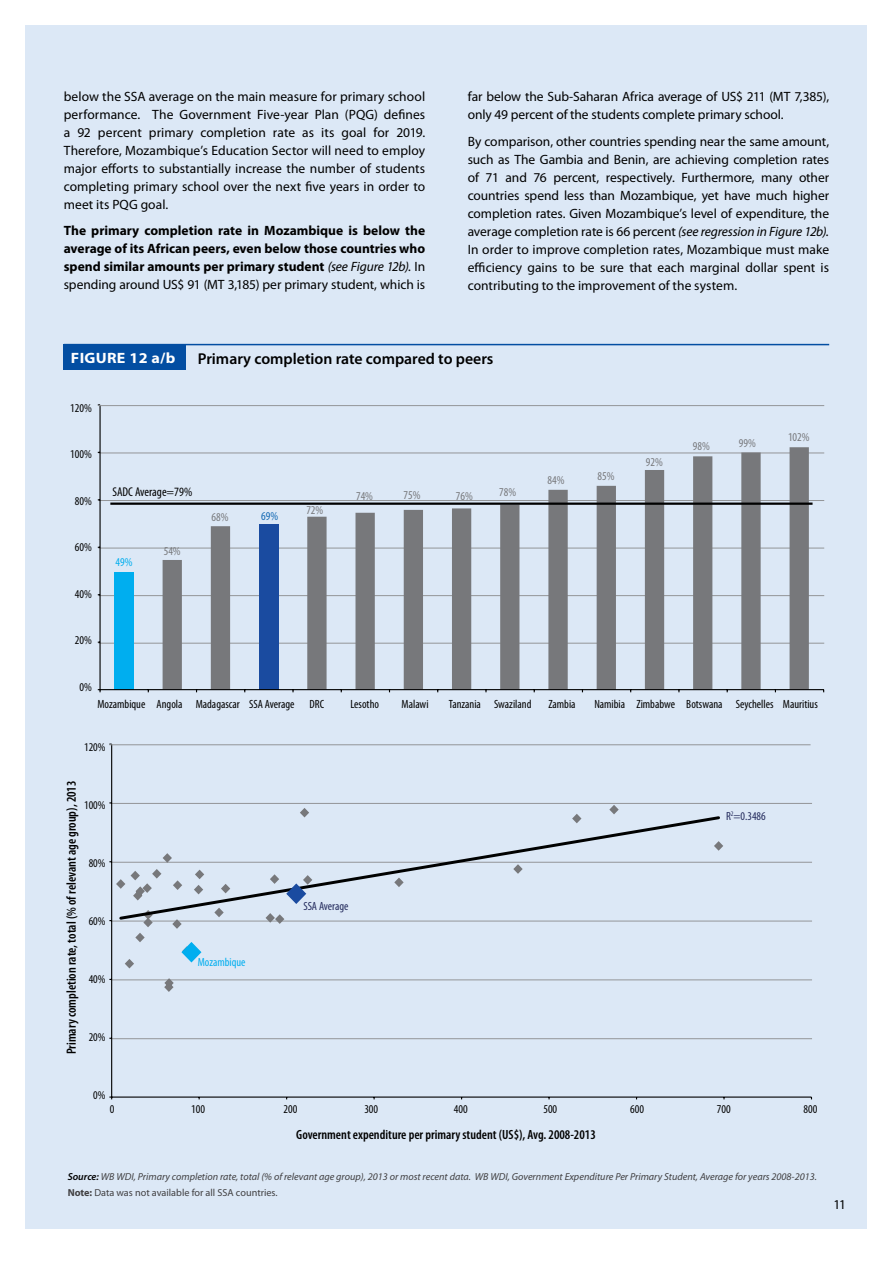
<style>
.page{position:relative;width:893px;height:1263px;background:#fff}
.page>*{position:absolute;margin:0;border:0;box-sizing:border-box;transform-origin:0 0}
.t1{font:600 15.75px "Myriad Pro";color:#000}
.t2{font:700 15px "Myriad Pro";letter-spacing:.02em;color:#fff;scale:1.07 1}
.t3{font:13.5px/18px "Myriad Pro";color:#000;text-align:justify}
.t4{font:700 13.5px/18px "Myriad Pro";color:#000;text-align:justify}
.t5{font:600 condensed 13.35px "Myriad Pro";color:#000}
.t6{font:condensed 12.75px "Myriad Pro";color:#000}
.t7{font:condensed 12px "Myriad Pro";color:#000}
.t8{font:condensed 12px "Myriad Pro";color:#77787b}
.t9{font:condensed 12px "Myriad Pro";color:#1268b3}
.t10{font:condensed 12px "Myriad Pro";color:#00aeef}
.t11{font:condensed 11.85px "Myriad Pro";color:#000}
.t12{font:condensed 11.85px "Myriad Pro";color:#232a5c}
.t13{font:condensed 11.85px "Myriad Pro";color:#00aeef}
.t14{font:italic 10.2px/16.2px "Myriad Pro";color:#414042}
.s1{font-weight:400;font-style:italic}
.s2{font-weight:400}
.s3{font-style:italic}
.s4{font-weight:600;color:#000}
.s5{font-weight:700;font-style:normal}
.s6{font-style:normal}
</style>
<div class="page">
<div style="left:26px;top:26px;width:841px;height:1203px;background:#dce8f6"></div>
<hr style="left:98px;top:453px;width:726px;height:1px;background:#939598">
<hr style="left:98px;top:500px;width:726px;height:1px;background:#939598">
<hr style="left:98px;top:548px;width:726px;height:1px;background:#939598">
<hr style="left:98px;top:595px;width:726px;height:1px;background:#939598">
<hr style="left:98px;top:643px;width:726px;height:1px;background:#939598">
<div style="left:64px;top:344px;width:122px;height:26px;background:#034ea2"></div>
<hr style="left:64px;top:344px;width:765px;height:1px;background:#034ea2">
<div style="left:114px;top:572px;width:20px;height:118px;background:#00aeef"></div>
<svg style="left:163px;top:447px;width:646px;height:242px"></svg>
<hr style="left:99px;top:405px;width:2px;height:285px;background:#000">
<hr style="left:100px;top:689px;width:724px;height:1px;background:#000">
<hr style="left:98px;top:405px;width:726px;height:1px;background:#939598">
<hr style="left:111px;top:803px;width:701px;height:1px;background:#939598">
<hr style="left:111px;top:862px;width:701px;height:1px;background:#939598">
<hr style="left:111px;top:921px;width:701px;height:1px;background:#939598">
<hr style="left:111px;top:980px;width:701px;height:1px;background:#939598">
<hr style="left:111px;top:1038px;width:701px;height:1px;background:#939598">
<hr style="left:111px;top:744px;width:1px;height:353px;background:#000">
<hr style="left:112px;top:1096px;width:699px;height:2px;background:#000">
<svg style="left:116px;top:805px;width:607px;height:187px"></svg>
<svg style="left:117px;top:814px;width:605px;height:107px"></svg>
<hr style="left:109px;top:744px;width:702px;height:1px;background:#939598">
<svg style="left:180px;top:941px;width:22px;height:22px"></svg>
<svg style="left:285px;top:882px;width:22px;height:23px"></svg>
<hr style="left:111px;top:502px;width:700px;height:3px;background:#000">
<p class="t3" style="left:64px;top:88px;width:363px">below the SSA average on the main measure for primary school performance. The Government Five-year Plan (PQG) defines a 92 percent primary completion rate as its goal for 2019.<br>Therefore, Mozambique’s Education Sector will need to employ major efforts to substantially increase the number of students completing primary school over the next five years in order to meet its PQG goal.</p>
<p class="t4" style="left:64px;top:221px;width:363px">The primary completion rate in Mozambique is below the average of its African peers, even below those countries who spend similar amounts per primary student <span class="s1">(see Figure 12b).</span> <span class="s2">In spending around US$ 91 (MT 3,185) per primary student, which is</span></p>
<p class="t3" style="left:468px;top:88px;width:363px">far below the Sub-Saharan Africa average of US$ 211 (MT 7,385), only 49 percent of the students complete primary school.</p>
<p class="t3" style="left:468px;top:133px;width:363px">By comparison, other countries spending near the same amount, such as The Gambia and Benin, are achieving completion rates of 71 and 76 percent, respectively. Furthermore, many other countries spend less than Mozambique, yet have much higher completion rates. Given Mozambique’s level of expenditure, the average completion rate is 66 percent <span class="s3">(see regression in Figure 12b).<br></span>In order to improve completion rates, Mozambique must make efficiency gains to be sure that each marginal dollar spent is contributing to the improvement of the system.</p>
<p class="t2" style="left:71px;top:348px;width:99px">FIGURE 12 a/b</p>
<p class="t1" style="left:198px;top:350px;width:297px">Primary completion rate compared to peers</p>
<p class="t7" style="left:70px;top:401px;width:23px">120%</p>
<p class="t7" style="left:70px;top:447px;width:23px">100%</p>
<p class="t7" style="left:75px;top:494px;width:18px">80%</p>
<p class="t7" style="left:75px;top:540px;width:18px">60%</p>
<p class="t7" style="left:75px;top:587px;width:18px">40%</p>
<p class="t7" style="left:75px;top:633px;width:18px">20%</p>
<p class="t7" style="left:79px;top:680px;width:14px">0%</p>
<p class="t6" style="left:112px;top:484px;width:81px">SADC Average=79%</p>
<p class="t8" style="left:499px;top:485px;width:18px">78%</p>
<p class="t8" style="left:356px;top:489px;width:18px">74%</p>
<p class="t8" style="left:404px;top:488px;width:18px">75%</p>
<p class="t8" style="left:456px;top:489px;width:18px">76%</p>
<p class="t8" style="left:306px;top:503px;width:18px">72%</p>
<p class="t9" style="left:261px;top:509px;width:18px">69%</p>
<p class="t8" style="left:211px;top:509px;width:18px">68%</p>
<p class="t8" style="left:164px;top:543px;width:18px">54%</p>
<p class="t10" style="left:116px;top:554px;width:18px">49%</p>
<p class="t8" style="left:547px;top:473px;width:18px">84%</p>
<p class="t8" style="left:598px;top:469px;width:18px">85%</p>
<p class="t8" style="left:646px;top:454px;width:18px">92%</p>
<p class="t8" style="left:693px;top:439px;width:18px">98%</p>
<p class="t8" style="left:739px;top:436px;width:18px">99%</p>
<p class="t8" style="left:788px;top:430px;width:23px">102%</p>
<p class="t7" style="left:97px;top:696px;width:198px">Mozambique Angola Madagascar SSA Average</p>
<p class="t7" style="left:309px;top:696px;width:16px">DRC</p>
<p class="t7" style="left:350px;top:696px;width:30px">Lesotho</p>
<p class="t7" style="left:402px;top:696px;width:28px">Malawi</p>
<p class="t7" style="left:449px;top:696px;width:84px">Tanzania Swaziland</p>
<p class="t7" style="left:548px;top:696px;width:29px">Zambia</p>
<p class="t7" style="left:594px;top:696px;width:225px">Namibia Zimbabwe Botswana Seychelles Mauritius</p>
<p class="t11" style="left:84px;top:740px;width:23px">120%</p>
<p class="t5" style="left:64px;top:1054px;width:275px;rotate:-90deg">Primary completion rate, total (% of relevant age group), 2013</p>
<p class="t11" style="left:84px;top:798px;width:23px">100%</p>
<p class="t11" style="left:89px;top:856px;width:18px">80%</p>
<p class="t11" style="left:89px;top:914px;width:18px">60%</p>
<p class="t11" style="left:89px;top:972px;width:18px">40%</p>
<p class="t11" style="left:89px;top:1030px;width:18px">20%</p>
<p class="t11" style="left:93px;top:1088px;width:14px">0%</p>
<p class="t13" style="left:198px;top:955px;width:49px">Mozambique</p>
<p class="t12" style="left:303px;top:899px;width:47px">SSA Average</p>
<p class="t12" style="left:726px;top:809px;width:41px">R<sup>2</sup>=0.3486</p>
<p class="t7" style="left:110px;top:1101px;width:6px">0</p>
<p class="t7" style="left:191px;top:1101px;width:15px">100</p>
<p class="t7" style="left:283px;top:1101px;width:15px">200</p>
<p class="t7" style="left:364px;top:1101px;width:15px">300</p>
<p class="t7" style="left:454px;top:1101px;width:15px">400</p>
<p class="t7" style="left:543px;top:1101px;width:15px">500</p>
<p class="t7" style="left:630px;top:1101px;width:15px">600</p>
<p class="t7" style="left:717px;top:1101px;width:15px">700</p>
<p class="t7" style="left:804px;top:1101px;width:15px">800</p>
<p class="t5" style="left:296px;top:1127px;width:301px">Government expenditure per primary student (US$), Avg. 2008-2013</p>
<p class="t14" style="left:68px;top:1168px;width:751px"><span class="s4">Source:</span> WB WDI, Primary completion rate, total (% of relevant age group), 2013 or most recent data. WB WDI, Government Expenditure Per Primary Student, Average for years 2008-2013.<br><span class="s5">Note:</span> <span class="s6">Data was not available for all SSA countries.</span></p>
<p class="t3" style="left:833px;top:1196px;width:14px">11</p>
</div>
